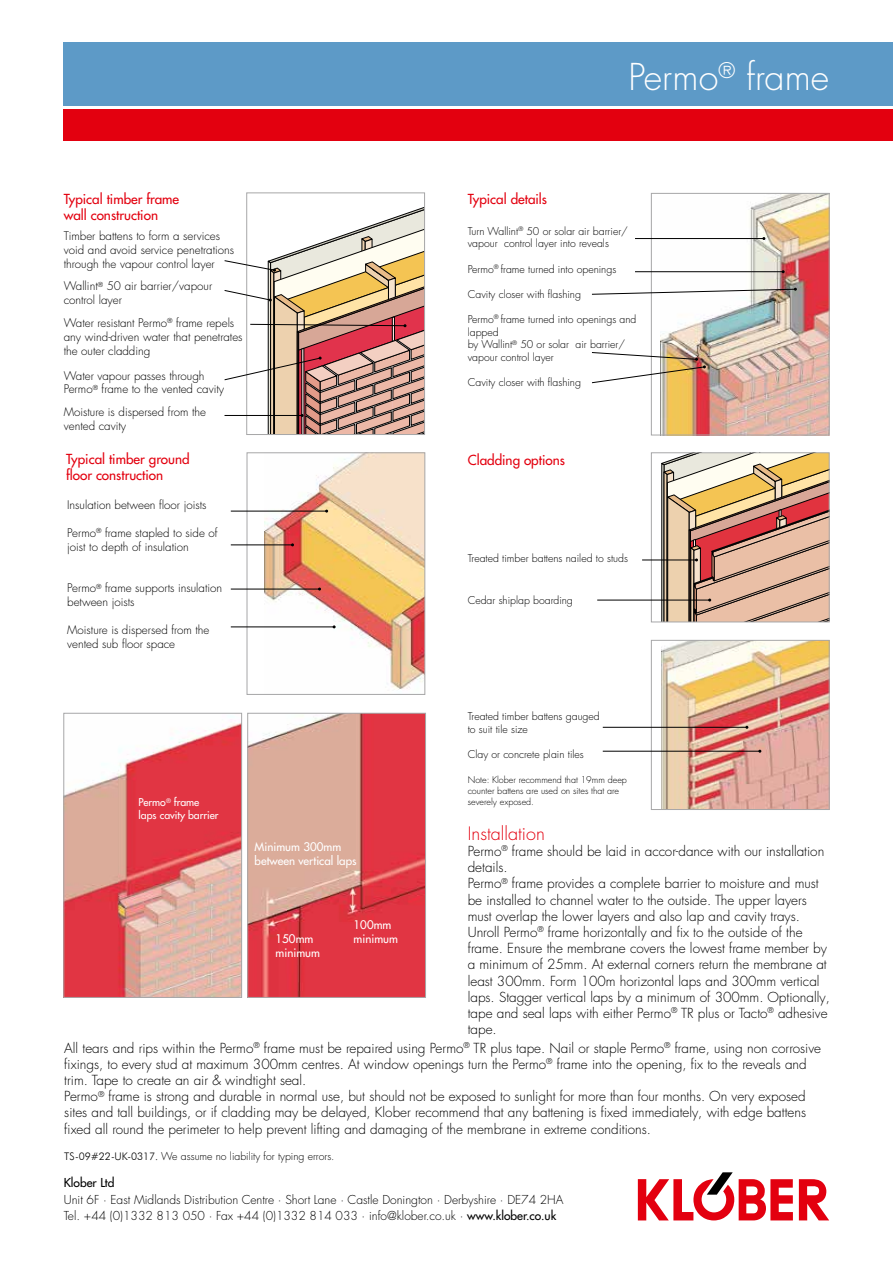
<style>
.page{position:relative;width:893px;height:1263px;background:#fff}
.page>*{position:absolute;margin:0;border:0;box-sizing:border-box;transform-origin:0 0}
.t1{font:300 36px "Futura LT Pro";color:#fff}
.t2{font:300 18px "Futura LT Pro";color:#e3000f}
.t3{font:300 13.5px/16.2px "Futura LT Pro";color:#000}
.t4{font:500 13.5px/16.2px "Futura LT Pro";color:#e3000f}
.t5{font:300 12px/16.5px "Futura LT Pro";color:#000}
.t6{font:500 12px "Futura LT Pro";color:#000}
.t7{font:300 11.55px/14px "Futura LT Pro";color:#000}
.t8{font:500 11.55px/14px "Futura LT Pro";color:#fff}
.t9{font:300 10.5px/12.6px "Futura LT Pro";color:#000}
.t10{font:500 10.5px/12.6px "Futura LT Pro";color:#fff}
.t11{font:300 9px/10.8px "Futura LT Pro";color:#000}
.s1{font-family:"Futura BT"}
.s2{font-weight:500}
</style>
<div class="page">
<div style="left:64px;top:43px;width:829px;height:63px;background:#5d9ac7"></div>
<div style="left:64px;top:109px;width:829px;height:32px;background:#e3000f"></div>
<svg style="left:799px;top:1179px;width:30px;height:41px"></svg>
<svg style="left:638px;top:1172px;width:155px;height:48px"></svg>
<img style="left:265px;top:454px;width:158px;height:236px">
<div style="left:247px;top:452px;width:178px;height:243px;border:1px solid #a7a7a8"></div>
<img style="left:65px;top:716px;width:175px;height:280px">
<div style="left:63px;top:713px;width:179px;height:285px;border:1px solid #a7a7a8"></div>
<img style="left:249px;top:715px;width:175px;height:281px">
<div style="left:247px;top:713px;width:179px;height:285px;border:1px solid #a7a7a8"></div>
<hr style="left:231px;top:626px;width:103px;height:1px;background:#000">
<hr style="left:231px;top:589px;width:89px;height:1px;background:#000">
<hr style="left:231px;top:544px;width:61px;height:1px;background:#000">
<hr style="left:231px;top:511px;width:96px;height:1px;background:#000">
<svg style="left:224px;top:193px;width:201px;height:242px"></svg>
<img style="left:661px;top:195px;width:167px;height:238px">
<div style="left:651px;top:193px;width:179px;height:242px;border:1px solid #a7a7a8"></div>
<div style="left:651px;top:452px;width:179px;height:170px;border:1px solid #a7a7a8"></div>
<img style="left:662px;top:642px;width:166px;height:166px">
<div style="left:651px;top:640px;width:179px;height:170px;border:1px solid #a7a7a8"></div>
<svg style="left:592px;top:288px;width:205px;height:7px"></svg>
<hr style="left:635px;top:271px;width:148px;height:1px;background:#000">
<hr style="left:597px;top:600px;width:113px;height:1px;background:#000">
<hr style="left:642px;top:560px;width:54px;height:1px;background:#000">
<svg style="left:661px;top:453px;width:168px;height:169px;background:#c8a086"></svg>
<hr style="left:603px;top:751px;width:157px;height:1px;background:#000">
<img style="left:592px;top:352px;width:114px;height:32px">
<hr style="left:603px;top:727px;width:144px;height:1px;background:#000">
<hr style="left:635px;top:238px;width:129px;height:1px;background:#000">
<p class="t4" style="left:64px;top:190px;width:117px">Typical timber frame wall construction</p>
<p class="t7" style="left:64px;top:229px;width:172px">Timber battens to form a services void and avoid service penetrations through the vapour control layer</p>
<p class="t7" style="left:64px;top:279px;width:150px">Wallint<sup>®</sup> 50 air barrier/vapour control layer</p>
<p class="t7" style="left:64px;top:316px;width:180px">Water resistant Permo<sup>®</sup> frame repels any wind-driven water that penetrates the outer cladding</p>
<p class="t7" style="left:64px;top:368px;width:162px">Water vapour passes through<br>Permo<sup>®</sup> frame to the vented cavity</p>
<p class="t7" style="left:64px;top:405px;width:144px">Moisture is dispersed from the vented cavity</p>
<p class="t4" style="left:66px;top:450px;width:125px">Typical timber ground floor construction</p>
<p class="t7" style="left:67px;top:498px;width:141px">Insulation between floor joists</p>
<p class="t7" style="left:67px;top:526px;width:152px">Permo<sup>®</sup> frame stapled to side of joist to depth of insulation</p>
<p class="t7" style="left:67px;top:581px;width:156px">Permo<sup>®</sup> frame supports insulation between joists</p>
<p class="t7" style="left:67px;top:623px;width:144px">Moisture is dispersed from the vented sub floor space</p>
<h1 class="t1" style="left:628px;top:54px;width:202px">Permo<sup>®</sup> frame</h1>
<p class="t4" style="left:468px;top:190px;width:81px">Typical details</p>
<p class="t9" style="left:468px;top:225px;width:162px">Turn Wallint<sup>®</sup> 50 or solar air barrier/ vapour control layer into reveals</p>
<p class="t9" style="left:468px;top:262px;width:150px">Permo<sup>®</sup> frame turned into openings</p>
<p class="t9" style="left:468px;top:288px;width:115px">Cavity closer with flashing</p>
<p class="t9" style="left:468px;top:313px;width:170px">Permo<sup>®</sup> frame turned into openings and lapped<br>by Wallint<sup>®</sup> 50 or solar air barrier/ vapour control layer</p>
<p class="t9" style="left:468px;top:376px;width:115px">Cavity closer with flashing</p>
<p class="t4" style="left:468px;top:451px;width:99px">Cladding options</p>
<p class="t9" style="left:468px;top:552px;width:162px">Treated timber battens nailed to studs</p>
<p class="t9" style="left:468px;top:594px;width:107px">Cedar shiplap boarding</p>
<p class="t9" style="left:468px;top:710px;width:134px">Treated timber battens gauged to suit tile size</p>
<p class="t9" style="left:468px;top:748px;width:118px">Clay or concrete plain tiles</p>
<p class="t11" style="left:468px;top:775px;width:161px">Note: Klober recommend that 19mm deep counter battens are used on sites that are severely exposed.</p>
<h2 class="t2" style="left:468px;top:821px;width:79px">Installation</h2>
<p class="t3" style="left:468px;top:843px;width:364px">Permo<sup>®</sup> frame should be laid in accor-dance with our installation details.<br>Permo<sup>®</sup> frame provides a complete barrier to moisture and must be installed to channel water to the outside. The upper layers must overlap the lower layers and also lap and cavity trays.<br>Unroll Permo<sup>®</sup> frame horizontally and fix to the outside of the frame. Ensure the membrane covers the lowest frame member by a minimum of 25mm. At external corners return the membrane at least 300mm. Form 100m horizontal laps and 300mm vertical laps. Stagger vertical laps by a minimum of 300mm. Optionally, tape and seal laps with either Permo<sup>®</sup> TR plus or Tacto<sup>®</sup> adhesive tape.</p>
<p class="t3" style="left:64px;top:1039px;width:758px">All tears and rips within the Permo<sup>®</sup> frame must be repaired using Permo<sup>®</sup> TR plus tape. Nail or staple Permo<sup>®</sup> frame, using non corrosive fixings, to every stud at maximum 300mm centres. At window openings turn the Permo<sup>®</sup> frame into the opening, fix to the reveals and trim. Tape to create an air &amp; windtight seal.<br>Permo<sup>®</sup> frame is strong and durable in normal use, but should not be exposed to sunlight for more than four months. On very exposed sites and tall buildings, or if cladding may be delayed, Klober recommend that any battening is fixed immediately, with edge battens fixed all round the perimeter to help prevent lifting and damaging of the membrane in extreme conditions.</p>
<p class="t10" style="left:139px;top:795px;width:82px">Permo<sup>®</sup> frame laps cavity barrier</p>
<p class="t8" style="left:255px;top:839px;width:103px">Minimum 300mm between vertical laps</p>
<p class="t8" style="left:354px;top:917px;width:39px">100mm</p>
<p class="t8" style="left:276px;top:931px;width:39px">150mm</p>
<p class="t8" style="left:354px;top:931px;width:46px">minimum</p>
<p class="t8" style="left:276px;top:945px;width:46px">minimum</p>
<p class="t9" style="left:64px;top:1149px;width:272px"><span class="s1">TS-09#22-UK-0317.</span> We assume no liability for typing errors.</p>
<p class="t6" style="left:64px;top:1174px;width:52px">Klober Ltd</p>
<p class="t5" style="left:64px;top:1191px;width:501px">Unit 6F ∙ East Midlands Distribution Centre ∙ Short Lane ∙ Castle Donington ∙ Derbyshire ∙ DE74 2HA<br>Tel. +44 (0)1332 813 050 ∙ Fax +44 (0)1332 814 033 ∙ info@klober.co.uk ∙ <span class="s2">www.klober.co.uk</span></p>
</div>
